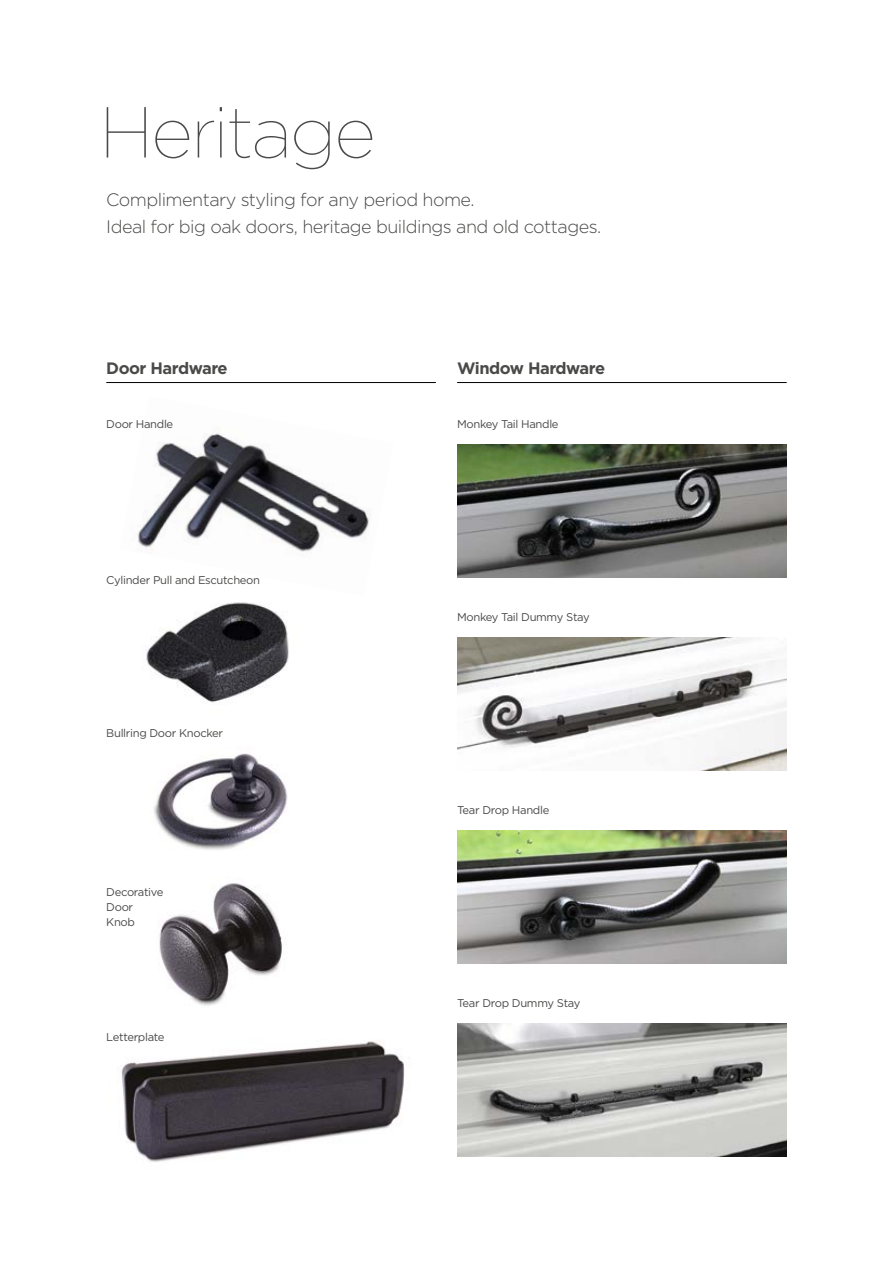
<style>
.page{position:relative;width:893px;height:1263px;background:#fff}
.page>*{position:absolute;margin:0;border:0;box-sizing:border-box;transform-origin:0 0}
.t1{font:100 72px "Gotham";letter-spacing:-.03em;color:#4a4a49}
.t2{font:300 18px/27px "Gotham";letter-spacing:-.03em;color:#4a4a49}
.t3{font:700 16.5px "Gotham";letter-spacing:-.03em;color:#4a4a49}
.t4{font:11.25px/15px "Gotham";letter-spacing:-.03em;color:#4a4a49}
</style>
<div class="page">
<img style="left:159px;top:883px;width:123px;height:123px">
<img style="left:154px;top:753px;width:134px;height:97px">
<img style="left:121px;top:1040px;width:284px;height:122px">
<img style="left:137px;top:428px;width:232px;height:124px">
<img style="left:457px;top:445px;width:330px;height:133px">
<img style="left:457px;top:1024px;width:330px;height:133px">
<img style="left:457px;top:831px;width:330px;height:133px">
<img style="left:457px;top:638px;width:330px;height:133px">
<hr style="left:106px;top:382px;width:330px;height:1px;background:#000">
<hr style="left:457px;top:382px;width:330px;height:1px;background:#000">
<img style="left:146px;top:602px;width:143px;height:101px">
<h1 class="t1" style="left:99px;top:88px;width:278px">Heritage</h1>
<h2 class="t2" style="left:106px;top:186px;width:496px">Complimentary styling for any period home.<br>Ideal for big oak doors, heritage buildings and old cottages.</h2>
<h3 class="t3" style="left:106px;top:357px;width:123px">Door Hardware</h3>
<h3 class="t3" style="left:457px;top:357px;width:150px">Window Hardware</h3>
<p class="t4" style="left:106px;top:416px;width:68px">Door Handle</p>
<p class="t4" style="left:457px;top:416px;width:103px">Monkey Tail Handle</p>
<p class="t4" style="left:106px;top:572px;width:155px">Cylinder Pull and Escutcheon</p>
<p class="t4" style="left:106px;top:725px;width:118px">Bullring Door Knocker</p>
<p class="t4" style="left:106px;top:885px;width:59px">Decorative<br>Door<br>Knob</p>
<p class="t4" style="left:106px;top:1029px;width:60px">Letterplate</p>
<p class="t4" style="left:457px;top:609px;width:134px">Monkey Tail Dummy Stay</p>
<p class="t4" style="left:457px;top:802px;width:94px">Tear Drop Handle</p>
<p class="t4" style="left:457px;top:995px;width:125px">Tear Drop Dummy Stay</p>
</div>
